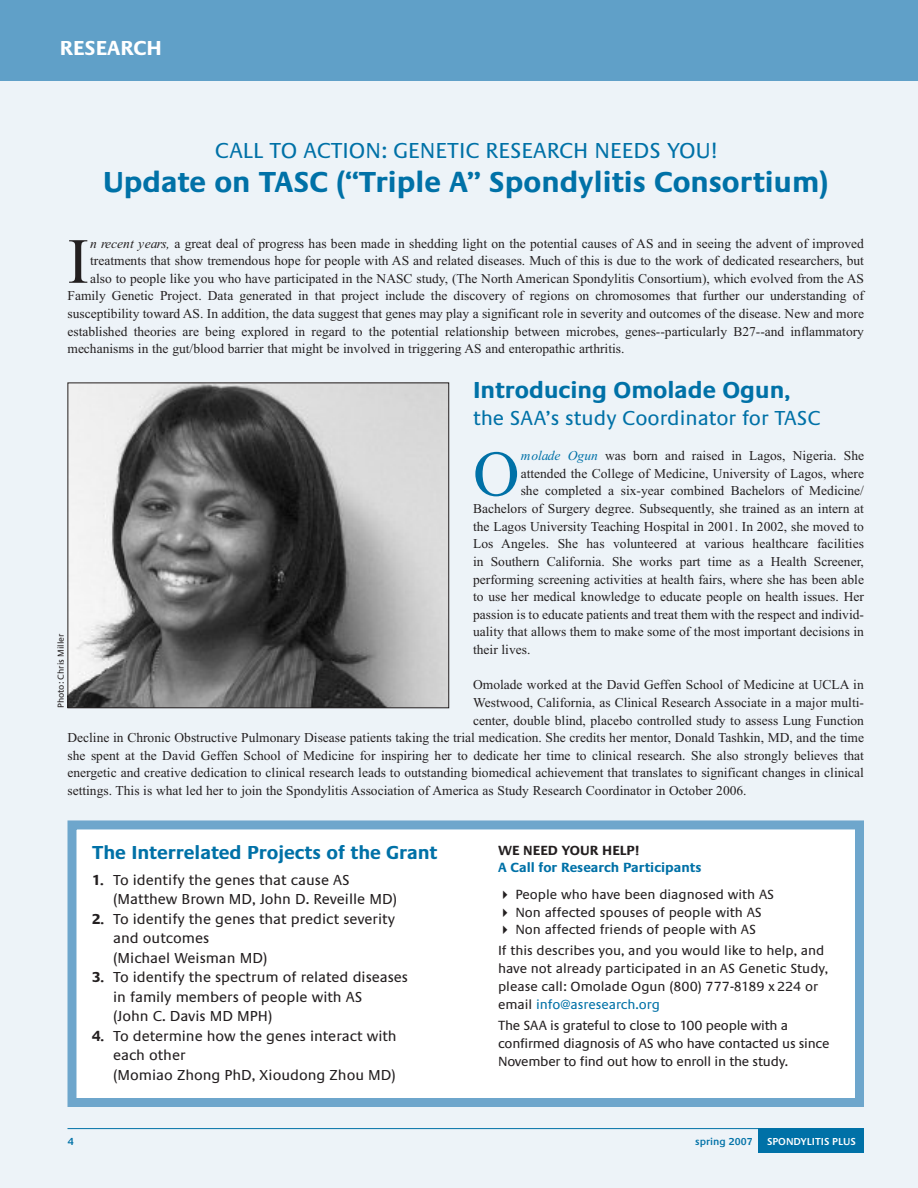
<style>
.page{position:relative;width:918px;height:1188px;background:#fff}
.page>*{position:absolute;margin:0;border:0;box-sizing:border-box;transform-origin:0 0}
.t1{font:64.35px "Times New Roman";color:#231f20}
.t2{font:64.35px "Times New Roman";color:#0071a7}
.t3{font:700 30px "Praxis EF";color:#0071a7}
.t4{font:700 24px "Praxis EF";color:#0071a7}
.t5{font:22.5px "Praxis EF";color:#0071a7}
.t6{font:21px "Praxis EF";color:#0071a7}
.t7{font:700 21px "Praxis EF";color:#fff}
.t8{font:700 19.5px "Praxis EF";color:#0071a7}
.t9{font:15px/19.5px "Praxis EF";color:#231f20}
.t10{font:13.8px/17.9px "Praxis EF";color:#231f20}
.t11{font:13.8px/17.9px "Praxis EF";letter-spacing:-.02em;color:#231f20}
.t12{font:700 13.8px "Praxis EF";color:#0071a7}
.t13{font:700 13.8px "Praxis EF";color:#231f20}
.t14{font:13.5px "Times New Roman";color:#231f20}
.t15{font:600 10.5px "Praxis EF";color:#fff}
.t16{font:600 10.5px "Praxis EF";color:#0071a7}
.t17{font:9px "Praxis EF";color:#231f20}
.s1{font-style:italic}
.s2{font-style:italic;color:#0071a7}
.s3{font-weight:700}
.s4{color:#0071a7}
</style>
<div class="page">
<div style="left:0;top:79px;width:918px;height:1109px;background:#edf3f8"></div>
<div style="left:76px;top:829px;width:779px;height:269px;background:#fff"></div>
<div style="left:68px;top:820px;width:796px;height:287px;border:9px solid #6ea6cc"></div>
<div style="left:759px;top:1129px;width:105px;height:24px;background:#0071a7"></div>
<hr style="left:68px;top:1128px;width:796px;height:1px;background:#0071a7">
<img style="left:70px;top:385px;width:377px;height:321px">
<div style="left:68px;top:383px;width:381px;height:325px;border:1px solid #231f20"></div>
<div style="left:0;top:0;width:918px;height:81px;background:#60a0c8"></div>
<h3 class="t7" style="left:60px;top:40px;width:104px">RESEARCH</h3>
<h3 class="t5" style="left:215px;top:142px;width:503px">CALL TO ACTION: GENETIC RESEARCH NEEDS YOU!</h3>
<h2 class="t3" style="left:103px;top:171px;width:727px">Update on TASC (“Triple A” Spondylitis Consortium)</h2>
<h1 class="t1" style="left:68px;top:223px;width:23px">I</h1>
<p class="t14" style="left:90px;top:235px;width:775px"><span class="s1">n recent years,</span> a great deal of progress has been made in shedding light on the potential causes of AS and in seeing the advent of improved</p>
<p class="t14" style="left:90px;top:253px;width:775px">treatments that show tremendous hope for people with AS and related diseases. Much of this is due to the work of dedicated researchers, but</p>
<p class="t14" style="left:90px;top:270px;width:775px">also to people like you who have participated in the NASC study, (The North American Spondylitis Consortium), which evolved from the AS</p>
<p class="t14" style="left:67px;top:288px;width:798px">Family Genetic Project. Data generated in that project include the discovery of regions on chromosomes that further our understanding of</p>
<p class="t14" style="left:67px;top:305px;width:798px">susceptibility toward AS. In addition, the data suggest that genes may play a significant role in severity and outcomes of the disease. New and more</p>
<p class="t14" style="left:67px;top:323px;width:798px">established theories are being explored in regard to the potential relationship between microbes, genes--particularly B27--and inflammatory</p>
<p class="t14" style="left:67px;top:341px;width:558px">mechanisms in the gut/blood barrier that might be involved in triggering AS and enteropathic arthritis.</p>
<h3 class="t4" style="left:473px;top:381px;width:319px">Introducing Omolade Ogun,</h3>
<h3 class="t6" style="left:473px;top:410px;width:349px">the SAA’s study Coordinator for TASC</h3>
<h1 class="t2" style="left:473px;top:436px;width:48px">O</h1>
<p class="t14" style="left:521px;top:448px;width:345px"><span class="s2">molade Ogun</span> was born and raised in Lagos, Nigeria. She</p>
<p class="t14" style="left:521px;top:465px;width:345px">attended the College of Medicine, University of Lagos, where</p>
<p class="t14" style="left:521px;top:483px;width:345px">she completed a six-year combined Bachelors of Medicine/</p>
<p class="t14" style="left:473px;top:500px;width:392px">Bachelors of Surgery degree. Subsequently, she trained as an intern at</p>
<p class="t14" style="left:473px;top:518px;width:392px">the Lagos University Teaching Hospital in 2001. In 2002, she moved to</p>
<p class="t14" style="left:473px;top:536px;width:392px">Los Angeles. She has volunteered at various healthcare facilities</p>
<p class="t14" style="left:473px;top:553px;width:392px">in Southern California. She works part time as a Health Screener,</p>
<p class="t14" style="left:473px;top:571px;width:392px">performing screening activities at health fairs, where she has been able</p>
<p class="t14" style="left:473px;top:589px;width:392px">to use her medical knowledge to educate people on health issues. Her</p>
<p class="t14" style="left:473px;top:606px;width:392px">passion is to educate patients and treat them with the respect and individ-</p>
<p class="t14" style="left:473px;top:624px;width:392px">uality that allows them to make some of the most important decisions in</p>
<p class="t14" style="left:473px;top:641px;width:59px">their lives.</p>
<p class="t14" style="left:473px;top:677px;width:392px">Omolade worked at the David Geffen School of Medicine at UCLA in</p>
<p class="t14" style="left:473px;top:694px;width:392px">Westwood, California, as Clinical Research Associate in a major multi-</p>
<p class="t14" style="left:473px;top:712px;width:392px">center, double blind, placebo controlled study to assess Lung Function</p>
<p class="t14" style="left:68px;top:730px;width:798px">Decline in Chronic Obstructive Pulmonary Disease patients taking the trial medication. She credits her mentor, Donald Tashkin, MD, and the time</p>
<p class="t14" style="left:68px;top:747px;width:798px">she spent at the David Geffen School of Medicine for inspiring her to dedicate her time to clinical research. She also strongly believes that</p>
<p class="t14" style="left:68px;top:765px;width:798px">energetic and creative dedication to clinical research leads to outstanding biomedical achievement that translates to significant changes in clinical</p>
<p class="t14" style="left:68px;top:782px;width:681px">settings. This is what led her to join the Spondylitis Association of America as Study Research Coordinator in October 2006.</p>
<p class="t17" style="left:57px;top:708px;width:76px;rotate:-90deg">Photo: Chris Miller</p>
<h3 class="t8" style="left:92px;top:846px;width:347px">The Interrelated Projects of the Grant</h3>
<p class="t9" style="left:113px;top:871px;width:285px;text-indent:-21px"><span class="s3">1.</span> To identify the genes that cause AS (Matthew Brown MD, John D. Reveille MD)</p>
<p class="t9" style="left:113px;top:910px;width:283px;text-indent:-21px"><span class="s3">2.</span> To identify the genes that predict severity and outcomes<br>(Michael Weisman MD)</p>
<p class="t9" style="left:113px;top:969px;width:296px;text-indent:-21px"><span class="s3">3.</span> To identify the spectrum of related diseases in family members of people with AS<br>(John C. Davis MD MPH)</p>
<p class="t9" style="left:113px;top:1027px;width:285px;text-indent:-21px"><span class="s3">4.</span> To determine how the genes interact with each other<br>(Momiao Zhong PhD, Xioudong Zhou MD)</p>
<p class="t13" style="left:498px;top:845px;width:143px">WE NEED YOUR HELP!</p>
<p class="t12" style="left:498px;top:863px;width:205px">A Call for Research Participants</p>
<p class="t10" style="left:515px;top:887px;width:260px">People who have been diagnosed with AS<br>Non affected spouses of people with AS<br>Non affected friends of people with AS</p>
<p class="t10" style="left:498px;top:943px;width:332px">If this describes you, and you would like to help, and have not already participated in an AS Genetic Study, please call: Omolade Ogun (800) 777-8189 x 224 or email <span class="s4">info@asresearch.org</span></p>
<p class="t11" style="left:498px;top:1018px;width:333px">The SAA is grateful to close to 100 people with a confirmed diagnosis of AS who have contacted us since<br>November to find out how to enroll in the study.</p>
<p class="t16" style="left:68px;top:1137px;width:7px">4</p>
<p class="t16" style="left:695px;top:1137px;width:59px">spring 2007</p>
<p class="t15" style="left:767px;top:1137px;width:90px">SPONDYLITIS PLUS</p>
</div>
